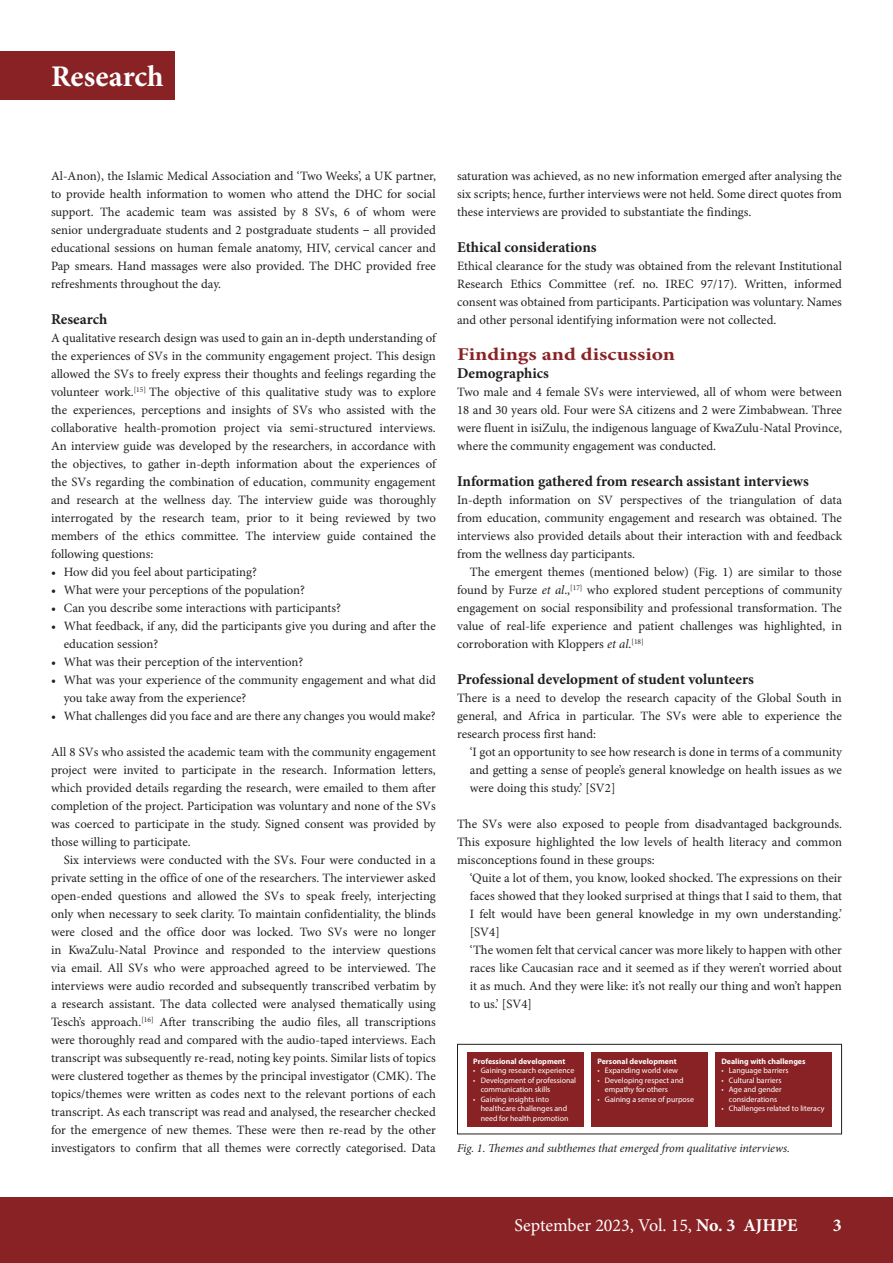
<style>
.page{position:relative;width:893px;height:1263px;background:#fff}
.page>*{position:absolute;margin:0;border:0;box-sizing:border-box;transform-origin:0 0}
.t1{font:700 30px "Minion Pro";color:#fff}
.t2{font:18px "Minion Pro";color:#fff}
.B_HEAD{font:700 18px "Minion Pro";color:#892225;scale:1.2 1}
.t3{font:700 18px "Minion Pro";color:#fff}
.C_HEAD{font:700 15px "Minion Pro";color:#231f20}
.BODY_TEXT_1ST_PARAGRAPH{font:12.75px/18px "Minion Pro";color:#231f20;text-align:justify}
.BODY_TEXT_INDENT{font:12.75px/18px "Minion Pro";color:#231f20;text-align:justify}
.BULLET_TEXT{font:12.75px/18px "Minion Pro";color:#231f20}
.CAPTIONS{font:italic 12px "Minion Pro";letter-spacing:-.01em;color:#231f20}
.t4{font:7.95px/9.4px "Myriad Pro";color:#fff}
.t5{font:700 7.95px "Myriad Pro";color:#fff}
.s1{font-family:"Cambria"}
.s2{font-style:italic}
.s3{font-weight:700}
</style>
<div class="page">
<div style="left:0;top:1197px;width:893px;height:66px;background:#892225"></div>
<div style="left:0;top:51px;width:174px;height:49px;background:#892225"></div>
<div style="left:467px;top:1052px;width:116px;height:74px;background:#892225"></div>
<div style="left:591px;top:1052px;width:116px;height:74px;background:#892225"></div>
<div style="left:715px;top:1052px;width:116px;height:74px;background:#892225"></div>
<div style="left:457px;top:1044px;width:385px;height:90px;border:1px solid #231f20"></div>
<h1 class="t1" style="left:51px;top:56px;width:114px">Research</h1>
<p class="BODY_TEXT_1ST_PARAGRAPH" style="left:51px;top:167px;width:386px">Al-Anon), the Islamic Medical Association and ‘Two Weeks’, a UK partner, to provide health information to women who attend the DHC for social support. The academic team was assisted by 8 SVs, 6 of whom were senior undergraduate students and 2 postgraduate students <span class="s1">‒</span> all provided educational sessions on human female anatomy, HIV, cervical cancer and Pap smears. Hand massages were also provided. The DHC provided free refreshments throughout the day.</p>
<h3 class="C_HEAD" style="left:51px;top:309px;width:58px">Research</h3>
<p class="BODY_TEXT_1ST_PARAGRAPH" style="left:51px;top:329px;width:386px">A qualitative research design was used to gain an in-depth understanding of the experiences of SVs in the community engagement project. This design allowed the SVs to freely express their thoughts and feelings regarding the volunteer work.<sup>[15]</sup> The objective of this qualitative study was to explore the experiences, perceptions and insights of SVs who assisted with the collaborative health-promotion project via semi-structured interviews.<br>An interview guide was developed by the researchers, in accordance with the objectives, to gather in-depth information about the experiences of the SVs regarding the combination of education, community engagement and research at the wellness day. The interview guide was thoroughly interrogated by the research team, prior to it being reviewed by two members of the ethics committee. The interview guide contained the following questions:</p>
<p class="BULLET_TEXT" style="left:51px;top:563px;width:207px">• How did you feel about participating?</p>
<p class="BULLET_TEXT" style="left:51px;top:581px;width:256px">• What were your perceptions of the population?</p>
<p class="BULLET_TEXT" style="left:51px;top:599px;width:291px">• Can you describe some interactions with participants?</p>
<p class="BULLET_TEXT" style="left:64px;top:617px;width:373px;text-indent:-13px">• What feedback, if any, did the participants give you during and after the education session?</p>
<p class="BULLET_TEXT" style="left:51px;top:653px;width:254px">• What was their perception of the intervention?</p>
<p class="BULLET_TEXT" style="left:64px;top:671px;width:374px;text-indent:-13px">• What was your experience of the community engagement and what did you take away from the experience?</p>
<p class="BULLET_TEXT" style="left:51px;top:707px;width:386px">• What challenges did you face and are there any changes you would make?</p>
<p class="BODY_TEXT_1ST_PARAGRAPH" style="left:51px;top:743px;width:386px">All 8 SVs who assisted the academic team with the community engagement project were invited to participate in the research. Information letters, which provided details regarding the research, were emailed to them after completion of the project. Participation was voluntary and none of the SVs was coerced to participate in the study. Signed consent was provided by those willing to participate.</p>
<p class="BODY_TEXT_INDENT" style="left:51px;top:851px;width:386px;text-indent:13px">Six interviews were conducted with the SVs. Four were conducted in a private setting in the office of one of the researchers. The interviewer asked open-ended questions and allowed the SVs to speak freely, interjecting only when necessary to seek clarity. To maintain confidentiality, the blinds were closed and the office door was locked. Two SVs were no longer in KwaZulu-Natal Province and responded to the interview questions via email. All SVs who were approached agreed to be interviewed. The interviews were audio recorded and subsequently transcribed verbatim by a research assistant. The data collected were analysed thematically using Tesch’s approach.<sup>[16]</sup> After transcribing the audio files, all transcriptions were thoroughly read and compared with the audio-taped interviews. Each transcript was subsequently re-read, noting key points. Similar lists of topics were clustered together as themes by the principal investigator (CMK). The topics/themes were written as codes next to the relevant portions of each transcript. As each transcript was read and analysed, the researcher checked for the emergence of new themes. These were then re-read by the other investigators to confirm that all themes were correctly categorised. Data</p>
<p class="BODY_TEXT_INDENT" style="left:457px;top:167px;width:386px">saturation was achieved, as no new information emerged after analysing the six scripts; hence, further interviews were not held. Some direct quotes from these interviews are provided to substantiate the findings.</p>
<h3 class="C_HEAD" style="left:457px;top:237px;width:141px">Ethical considerations</h3>
<p class="BODY_TEXT_1ST_PARAGRAPH" style="left:457px;top:257px;width:386px">Ethical clearance for the study was obtained from the relevant Institutional Research Ethics Committee (ref. no. IREC 97/17). Written, informed consent was obtained from participants. Participation was voluntary. Names and other personal identifying information were not collected.</p>
<h2 class="B_HEAD" style="left:457px;top:342px;width:183px">Findings and discussion</h2>
<h3 class="C_HEAD" style="left:457px;top:363px;width:93px">Demographics</h3>
<p class="BODY_TEXT_1ST_PARAGRAPH" style="left:457px;top:383px;width:386px">Two male and 4 female SVs were interviewed, all of whom were between 18 and 30 years old. Four were SA citizens and 2 were Zimbabwean. Three were fluent in isiZulu, the indigenous language of KwaZulu-Natal Province, where the community engagement was conducted.</p>
<h3 class="C_HEAD" style="left:457px;top:471px;width:353px">Information gathered from research assistant interviews</h3>
<p class="BODY_TEXT_1ST_PARAGRAPH" style="left:457px;top:491px;width:386px">In-depth information on SV perspectives of the triangulation of data from education, community engagement and research was obtained. The interviews also provided details about their interaction with and feedback from the wellness day participants.</p>
<p class="BODY_TEXT_INDENT" style="left:457px;top:563px;width:386px;text-indent:13px">The emergent themes (mentioned below) (Fig. 1) are similar to those found by Furze <span class="s2">et al</span>.,<sup>[17]</sup> who explored student perceptions of community engagement on social responsibility and professional transformation. The value of real-life experience and patient challenges was highlighted, in corroboration with Kloppers <span class="s2">et al</span>.<sup>[18]</sup></p>
<h3 class="C_HEAD" style="left:457px;top:669px;width:298px">Professional development of student volunteers</h3>
<p class="BODY_TEXT_1ST_PARAGRAPH" style="left:457px;top:689px;width:386px">There is a need to develop the research capacity of the Global South in general, and Africa in particular. The SVs were able to experience the research process first hand:</p>
<p class="BODY_TEXT_INDENT" style="left:470px;top:743px;width:374px">‘I got an opportunity to see how research is done in terms of a community and getting a sense of people’s general knowledge on health issues as we were doing this study.’ [SV2]</p>
<p class="BODY_TEXT_1ST_PARAGRAPH" style="left:457px;top:815px;width:386px">The SVs were also exposed to people from disadvantaged backgrounds.<br>This exposure highlighted the low levels of health literacy and common misconceptions found in these groups:</p>
<p class="BODY_TEXT_INDENT" style="left:470px;top:869px;width:374px">‘Quite a lot of them, you know, looked shocked. The expressions on their faces showed that they looked surprised at things that I said to them, that I felt would have been general knowledge in my own understanding.’ [SV4]</p>
<p class="BODY_TEXT_INDENT" style="left:470px;top:941px;width:374px">‘The women felt that cervical cancer was more likely to happen with other races like Caucasian race and it seemed as if they weren’t worried about it as much. And they were like: it’s not really our thing and won’t happen to us.’ [SV4]</p>
<p class="t5" style="left:473px;top:1056px;width:94px">Professional development</p>
<p class="t4" style="left:473px;top:1066px;width:103px">• Gaining research experience</p>
<p class="t4" style="left:481px;top:1075px;width:97px;text-indent:-7px">• Development of professional communication skills</p>
<p class="t4" style="left:481px;top:1094px;width:89px;text-indent:-7px">• Gaining insights into healthcare challenges and need for health promotion</p>
<p class="t5" style="left:721px;top:1056px;width:86px">Dealing with challenges</p>
<p class="t4" style="left:721px;top:1066px;width:69px">• Language barriers</p>
<p class="t4" style="left:721px;top:1075px;width:62px">• Cultural barriers</p>
<p class="t4" style="left:721px;top:1085px;width:62px;text-align:center">• Age and gender considerations</p>
<p class="t4" style="left:721px;top:1104px;width:105px">• Challenges related to literacy</p>
<p class="CAPTIONS" style="left:457px;top:1140px;width:334px">Fig. 1. Themes and subthemes that emerged from qualitative interviews.</p>
<p class="t5" style="left:597px;top:1056px;width:81px">Personal development</p>
<p class="t4" style="left:597px;top:1066px;width:82px">• Expanding world view</p>
<p class="t4" style="left:605px;top:1075px;width:80px;text-indent:-7px">• Developing respect and empathy for others</p>
<p class="t4" style="left:597px;top:1094px;width:98px">• Gaining a sense of purpose</p>
<h2 class="t2" style="left:514px;top:1215px;width:285px">September 2023, Vol. 15, <span class="s3">No. 3 AJHPE</span></h2>
<h2 class="t3" style="left:833px;top:1213px;width:10px">3</h2>
</div>
